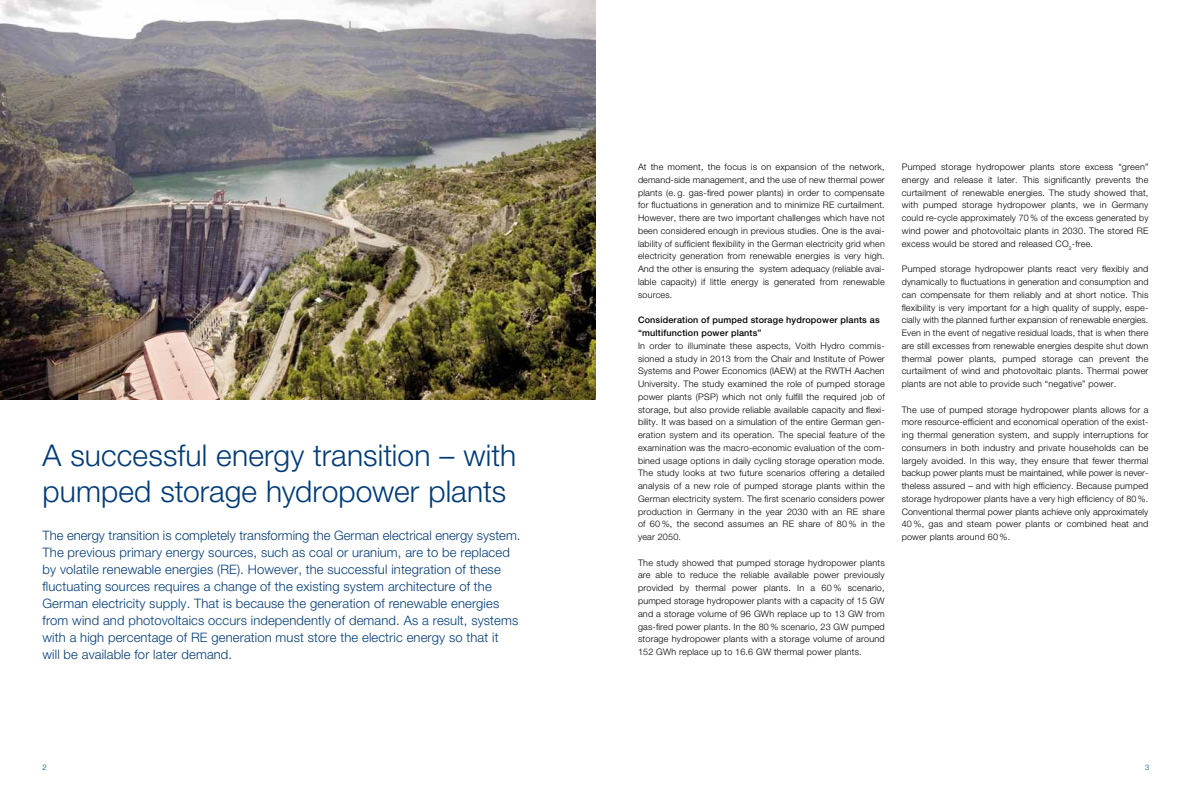
<style>
.page{position:relative;width:1191px;height:794px;background:#fff}
.page>*{position:absolute;margin:0;border:0;box-sizing:border-box;transform-origin:0 0}
.t1{font:300 30px/35.4px "Helvetica Neue LT Pro";letter-spacing:.005em;color:#003b77}
.t2{font:300 13px/17px "Helvetica Neue LT Pro";letter-spacing:.01em;color:#003b77}
.t3{font:300 9px/12.8px "Helvetica Neue LT Pro";letter-spacing:.02em;color:#000;text-align:justify}
.t4{font:500 9px/12.8px "Helvetica Neue LT Pro";letter-spacing:.02em;color:#000}
.t5{font:300 7.5px "Helvetica Neue LT Pro";color:#003b77}
</style>
<div class="page">
<img style="left:0;top:0;width:595px;height:400px">
<h1 class="t1" style="left:43px;top:437px;width:475px">A successful energy transition – with pumped storage hydropower plants</h1>
<p class="t2" style="left:43px;top:527px;width:479px">The energy transition is completely transforming the German electrical energy system.<br>The previous primary energy sources, such as coal or uranium, are to be replaced by volatile renewable energies (RE). However, the successful integration of these fluctuating sources requires a change of the existing system architecture of the German electricity supply. That is because the generation of renewable energies from wind and photovoltaics occurs independently of demand. As a result, systems with a high percentage of RE generation must store the electric energy so that it<br>will be available for later demand.</p>
<p class="t3" style="left:638px;top:160px;width:248px;text-align:left">At the moment, the focus is on expansion of the network, demand-side management, and the use of new thermal power plants (e. g. gas-fired power plants) in order to compensate for fluctuations in generation and to minimize RE curtailment.<br>However, there are two important challenges which have not been considered enough in previous studies. One is the avai&shy;lability of sufficient flexibility in the German electricity grid when electricity generation from renewable energies is very high.<br>And the other is ensuring the system adequacy (reliable avai&shy;lable capacity) if little energy is generated from renewable sources.</p>
<p class="t4" style="left:638px;top:313px;width:243px">Consideration of pumped storage hydropower plants as “multifunction power plants”</p>
<p class="t3" style="left:638px;top:339px;width:248px">In order to illuminate these aspects, Voith Hydro commis&shy;sioned a study in 2013 from the Chair and Institute of Power Systems and Power Economics (IAEW) at the RWTH Aachen University. The study examined the role of pumped storage power plants (PSP) which not only fulfill the required job of storage, but also provide reliable available capacity and flexi&shy;bility. It was based on a simulation of the entire German gen&shy;eration system and its operation. The special feature of the examination was the macro-economic evaluation of the com&shy;bined usage options in daily cycling storage operation mode.<br>The study looks at two future scenarios offering a detailed analysis of a new role of pumped storage plants within the German electricity system. The first scenario considers power production in Germany in the year 2030 with an RE share of 60 %, the second assumes an RE share of 80 % in the year 2050.</p>
<p class="t3" style="left:638px;top:556px;width:248px">The study showed that pumped storage hydropower plants are able to reduce the reliable available power previously provided by thermal power plants. In a 60 % scenario, pumped storage hydropower plants with a capacity of 15 GW and a storage volume of 96 GWh replace up to 13 GW from gas-fired power plants. In the 80 % scenario, 23 GW pumped storage hydropower plants with a storage volume of around 152 GWh replace up to 16.6 GW thermal power plants.</p>
<p class="t3" style="left:901px;top:160px;width:248px">Pumped storage hydropower plants store excess “green” energy and release it later. This significantly prevents the curtailment of renewable energies. The study showed that, with pumped storage hydropower plants, we in Germany could re-cycle approximately 70 % of the excess generated by wind power and photovoltaic plants in 2030. The stored RE excess would be stored and released CO<sub>2</sub>-free.</p>
<p class="t3" style="left:901px;top:262px;width:248px">Pumped storage hydropower plants react very flexibly and dynamically to fluctuations in generation and consumption and can compensate for them reliably and at short notice. This flexibility is very important for a high quality of supply, espe&shy;cially with the planned further expansion of renewable energies.<br>Even in the event of negative residual loads, that is when there are still excesses from renewable energies despite shut down thermal power plants, pumped storage can prevent the curtailment of wind and photovoltaic plants. Thermal power plants are not able to provide such “negative” power.</p>
<p class="t3" style="left:901px;top:403px;width:248px;text-align:left">The use of pumped storage hydropower plants allows for a more resource-efficient and economical operation of the exist&shy;ing thermal generation system, and supply interruptions for consumers in both industry and private households can be largely avoided. In this way, they ensure that fewer thermal backup power plants must be maintained, while power is never&shy;theless assured – and with high efficiency. Because pumped storage hydropower plants have a very high efficiency of 80 %.<br>Conventional thermal power plants achieve only approximately 40 %, gas and steam power plants or combined heat and power plants around 60 %.</p>
<p class="t5" style="left:43px;top:762px;width:6px">2</p>
<p class="t5" style="left:1145px;top:762px;width:6px">3</p>
</div>
